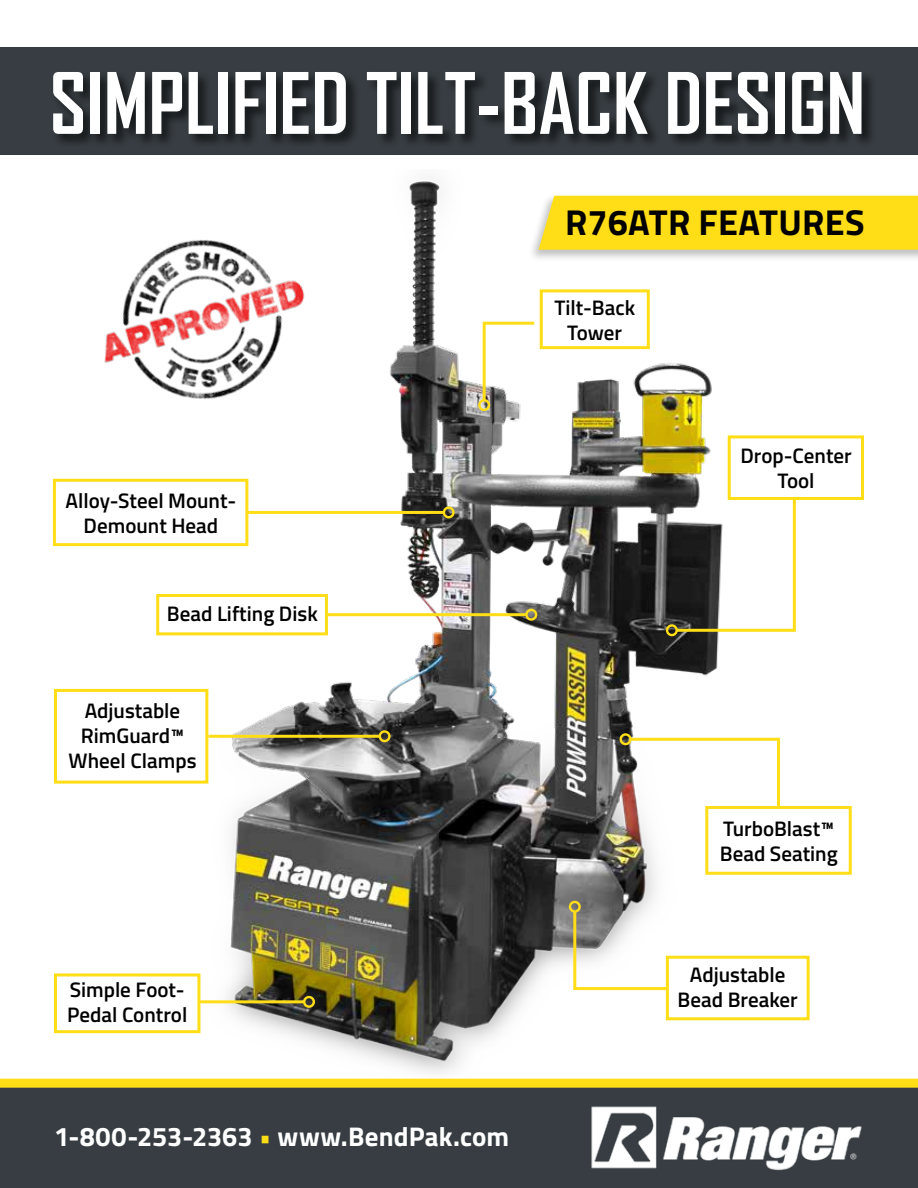
<style>
.page{position:relative;width:918px;height:1188px;background:#fff}
.page>*{position:absolute;margin:0;border:0;box-sizing:border-box;transform-origin:0 0}
.t1{font:700 81px "Agency FB";color:#fff}
.t2{font:700 36px "Titillium Web";letter-spacing:.01em;color:#000}
.t3{font:700 27px "Titillium Web";letter-spacing:.005em;color:#fff}
.t4{font:600 21px/25.2px "Titillium Web";color:#000;text-align:center}
.s1{color:#ffde17}
</style>
<div class="page">
<img style="left:190px;top:181px;width:537px;height:898px">
<div style="left:0;top:48px;width:918px;height:107px;background:#373d42"></div>
<div style="left:705px;top:806px;width:147px;height:69px;border:3px solid #ffde17"></div>
<div style="left:728px;top:435px;width:136px;height:65px;border:3px solid #ffde17"></div>
<div style="left:156px;top:594px;width:172px;height:41px;border:3px solid #ffde17"></div>
<div style="left:53px;top:479px;width:195px;height:67px;border:3px solid #ffde17"></div>
<div style="left:540px;top:289px;width:110px;height:60px;border:3px solid #ffde17"></div>
<svg style="left:627px;top:736px;width:155px;height:73px"></svg>
<div style="left:620px;top:733px;width:12px;height:12px;border:2px solid #ffde17;border-radius:50%"></div>
<svg style="left:481px;top:320px;width:56px;height:83px"></svg>
<div style="left:478px;top:399px;width:12px;height:12px;border:2px solid #ffde17;border-radius:50%"></div>
<svg style="left:572px;top:909px;width:99px;height:83px"></svg>
<div style="left:569px;top:901px;width:12px;height:12px;border:2px solid #ffde17;border-radius:50%"></div>
<svg style="left:674px;top:497px;width:123px;height:136px"></svg>
<div style="left:666px;top:624px;width:12px;height:12px;border:2px solid #ffde17;border-radius:50%"></div>
<div style="left:54px;top:689px;width:154px;height:95px;border:3px solid #ffde17"></div>
<div style="left:54px;top:973px;width:146px;height:60px;border:3px solid #ffde17"></div>
<hr style="left:208px;top:735px;width:172px;height:3px;background:#ffde17">
<div style="left:379px;top:730px;width:12px;height:12px;border:2px solid #ffde17;border-radius:50%"></div>
<hr style="left:199px;top:1000px;width:105px;height:3px;background:#ffde17">
<div style="left:303px;top:996px;width:12px;height:12px;border:2px solid #ffde17;border-radius:50%"></div>
<div style="left:666px;top:956px;width:144px;height:64px;border:3px solid #ffde17"></div>
<div style="left:52px;top:70px;width:825px;height:79px;background:#000;opacity:.6"></div>
<div style="left:0;top:1083px;width:918px;height:105px;background:#373d42"></div>
<div style="left:0;top:1079px;width:918px;height:9px;background:#ffde17"></div>
<img style="left:591px;top:1106px;width:271px;height:65px">
<div style="left:527px;top:193px;width:391px;height:70px;background:#000;opacity:.25"></div>
<div style="left:539px;top:196px;width:379px;height:54px;background:#ffde17"></div>
<hr style="left:246px;top:511px;width:198px;height:3px;background:#ffde17">
<div style="left:443px;top:506px;width:12px;height:12px;border:2px solid #ffde17;border-radius:50%"></div>
<hr style="left:328px;top:613px;width:198px;height:3px;background:#ffde17">
<div style="left:525px;top:609px;width:12px;height:12px;border:2px solid #ffde17;border-radius:50%"></div>
<img style="left:104px;top:203px;width:232px;height:232px">
<h1 class="t1" style="left:50px;top:53px;width:817px">SIMPLIFIED TILT-BACK DESIGN</h1>
<h2 class="t2" style="left:565px;top:195px;width:301px">R76ATR FEATURES</h2>
<p class="t4" style="left:66px;top:487px;width:172px">Alloy-Steel Mount-<br>Demount Head</p>
<p class="t4" style="left:167px;top:600px;width:152px">Bead Lifting Disk</p>
<p class="t4" style="left:69px;top:697px;width:129px">Adjustable<br>RimGuard™<br>Wheel Clamps</p>
<p class="t4" style="left:67px;top:976px;width:122px;text-align:left">Simple Foot-<br>Pedal Control</p>
<p class="t3" style="left:54px;top:1116px;width:457px">1-800-253-2363 <span class="s1">•</span> www.BendPak.com</p>
<p class="t4" style="left:554px;top:294px;width:82px">Tilt-Back<br>Tower</p>
<p class="t4" style="left:740px;top:442px;width:113px">Drop-Center<br>Tool</p>
<p class="t4" style="left:720px;top:815px;width:119px;text-align:left">TurboBlast™<br>Bead Seating</p>
<p class="t4" style="left:678px;top:961px;width:122px">Adjustable<br>Bead Breaker</p>
</div>
